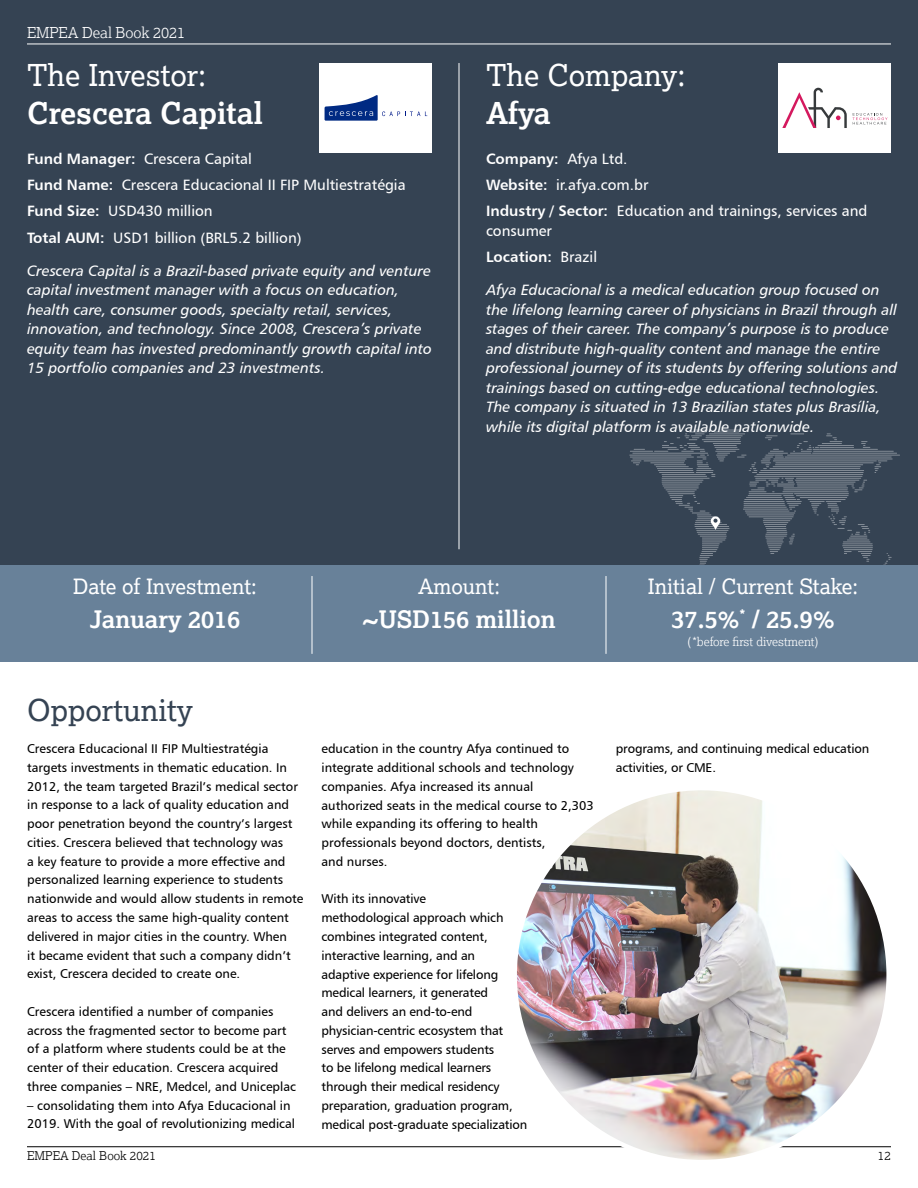
<style>
.page{position:relative;width:918px;height:1188px;background:#fff}
.page>*{position:absolute;margin:0;border:0;box-sizing:border-box;transform-origin:0 0}
.t1{font:30px "Lexia";color:#fff}
.t2{font:700 30px "Lexia";color:#fff}
.t3{font:30px "Lexia";color:#354353}
.t4{font:700 24px "Lexia";color:#fff}
.t5{font:21px "Lexia";color:#fff}
.t6{font:15px/19.5px "Humanist 777 BT Italic B";color:#fff}
.t7{font:15px/26.2px "Humanist 777 BT Roman B";color:#fff}
.t8{font:15px "Humanist 777 BT Bold B";color:#fff}
.t9{font:300 15px "Lexia";letter-spacing:-.01em;color:#fff}
.t10{font:12.75px/18.8px "Humanist 777 BT Roman B";color:#000}
.t11{font:300 12px "Lexia";color:#fff}
.t12{font:300 12px "Lexia";color:#000}
.s1{font-family:"Humanist 777 BT Bold B"}
.s2{font-family:"Humanist 777 BT Roman B"}
</style>
<div class="page">
<div style="left:0;top:0;width:918px;height:565px;background:#354353"></div>
<hr style="left:629px;top:455px;width:62px;height:1px;background:#fff">
<hr style="left:813px;top:451px;width:81px;height:1px;background:#fff">
<hr style="left:812px;top:453px;width:85px;height:1px;background:#fff">
<hr style="left:787px;top:455px;width:113px;height:1px;background:#fff">
<hr style="left:773px;top:458px;width:120px;height:1px;background:#fff">
<svg style="left:630px;top:430px;width:262px;height:135px"></svg>
<hr style="left:27px;top:44px;width:864px;height:1px;background:#fff">
<hr style="left:27px;top:1146px;width:864px;height:1px;background:#000">
<hr style="left:459px;top:63px;width:1px;height:486px;background:#fff">
<div style="left:0;top:565px;width:918px;height:97px;background:#688199"></div>
<hr style="left:312px;top:576px;width:1px;height:78px;background:#fff">
<hr style="left:606px;top:576px;width:1px;height:78px;background:#fff">
<div style="left:779px;top:63px;width:112px;height:90px;background:#fff"></div>
<svg style="left:853px;top:113px;width:35px;height:12px"></svg>
<svg style="left:782px;top:88px;width:65px;height:40px"></svg>
<div style="left:320px;top:63px;width:112px;height:90px;background:#fff"></div>
<svg style="left:325px;top:95px;width:102px;height:26px"></svg>
<img style="left:515px;top:788px;width:374px;height:374px;border-radius:187px">
<p class="t9" style="left:27px;top:23px;width:160px">EMPEA Deal Book 2021</p>
<h1 class="t1" style="left:27px;top:56px;width:181px">The Investor:</h1>
<h1 class="t2" style="left:27px;top:94px;width:237px">Crescera Capital</h1>
<p class="t7" style="left:27px;top:145px;width:380px"><span class="s1">Fund Manager:</span> Crescera Capital<br><span class="s1">Fund Name:</span> Crescera Educacional II FIP Multiestratégia <span class="s1">Fund Size:</span> USD430 million<br><span class="s1">Total AUM:</span> USD1 billion (BRL5.2 billion)</p>
<p class="t6" style="left:27px;top:260px;width:407px">Crescera Capital is a Brazil-based private equity and venture capital investment manager with a focus on education, health care, consumer goods, specialty retail, services, innovation, and technology. Since 2008, Crescera’s private equity team has invested predominantly growth capital into 15 portfolio companies and 23 investments.</p>
<h1 class="t1" style="left:486px;top:56px;width:201px">The Company:</h1>
<h1 class="t2" style="left:486px;top:94px;width:66px">Afya</h1>
<p class="t8" style="left:486px;top:149px;width:143px">Company: <span class="s2">Afya Ltd.</span></p>
<p class="t7" style="left:486px;top:171px;width:383px"><span class="s1">Website:</span> ir.afya.com.br<br><span class="s1">Industry / Sector:</span> Education and trainings, services and</p>
<p class="t7" style="left:486px;top:217px;width:68px">consumer</p>
<p class="t8" style="left:486px;top:247px;width:113px">Location: <span class="s2">Brazil</span></p>
<p class="t6" style="left:486px;top:280px;width:413px">Afya Educacional is a medical education group focused on the lifelong learning career of physicians in Brazil through all stages of their career. The company’s purpose is to produce and distribute high-quality content and manage the entire professional journey of its students by offering solutions and trainings based on cutting-edge educational technologies.<br>The company is situated in 13 Brazilian states plus Brasília, while its digital platform is available nationwide.</p>
<h3 class="t5" style="left:73px;top:573px;width:185px">Date of Investment:</h3>
<h2 class="t4" style="left:90px;top:604px;width:152px">January 2016</h2>
<h3 class="t5" style="left:418px;top:573px;width:83px">Amount:</h3>
<h2 class="t4" style="left:362px;top:604px;width:195px">~USD156 million</h2>
<h1 class="t3" style="left:27px;top:691px;width:167px">Opportunity</h1>
<p class="t10" style="left:27px;top:739px;width:278px">Crescera Educacional II FIP Multiestratégia targets investments in thematic education. In 2012, the team targeted Brazil’s medical sector in response to a lack of quality education and poor penetration beyond the country’s largest cities. Crescera believed that technology was<br>a key feature to provide a more effective and personalized learning experience to students nationwide and would allow students in remote areas to access the same high-quality content delivered in major cities in the country. When<br>it became evident that such a company didn’t exist, Crescera decided to create one.</p>
<p class="t10" style="left:27px;top:1002px;width:270px">Crescera identified a number of companies across the fragmented sector to become part of a platform where students could be at the center of their education. Crescera acquired three companies – NRE, Medcel, and Uniceplac</p>
<p class="t10" style="left:27px;top:1096px;width:269px">– consolidating them into Afya Educacional in<br>2019. With the goal of revolutionizing medical</p>
<p class="t10" style="left:321px;top:739px;width:274px">education in the country Afya continued to integrate additional schools and technology companies. Afya increased its annual authorized seats in the medical course to 2,303 while expanding its offering to health professionals beyond doctors, dentists,<br>and nurses.</p>
<p class="t10" style="left:321px;top:889px;width:207px">With its innovative<br>methodological approach which combines integrated content, interactive learning, and an<br>adaptive experience for lifelong medical learners, it generated<br>and delivers an end-to-end physician-centric ecosystem that serves and empowers students<br>to be lifelong medical learners through their medical residency preparation, graduation program, medical post-graduate specialization</p>
<h3 class="t5" style="left:648px;top:573px;width:212px">Initial / Current Stake:</h3>
<h2 class="t4" style="left:671px;top:604px;width:165px">37.5%<sup>*</sup> / 25.9%</h2>
<p class="t11" style="left:688px;top:634px;width:132px">(*before first divestment)</p>
<p class="t10" style="left:616px;top:739px;width:255px">programs, and continuing medical education activities, or CME.</p>
<p class="t12" style="left:27px;top:1149px;width:130px">EMPEA Deal Book 2021</p>
<p class="t12" style="left:878px;top:1149px;width:15px">12</p>
</div>
